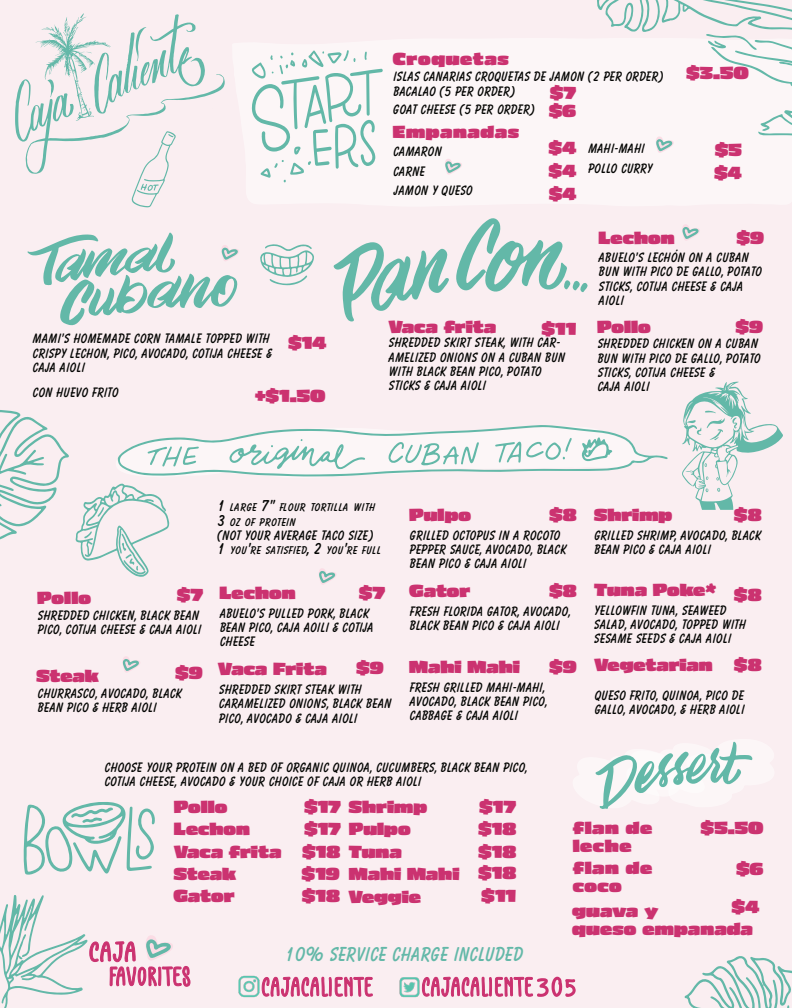
<style>
.page{position:relative;width:792px;height:1008px;background:#faeef1}
.page>*{position:absolute;margin:0;border:0;box-sizing:border-box;transform-origin:0 0}
.t1{font:700 21px "Balloon URW";color:#63b8a8}
.t2{font:900 17px/22.4px "Asphalt";color:#cb3270}
.t3{font:900 17px/18px "Asphalt";letter-spacing:.03em;color:#cb3270}
.t4{font:900 17px "Asphalt";letter-spacing:.04em;color:#cb3270}
.t5{font:700 16.5px/14.2px "Balloon URW";color:#040503}
.t6{font:700 14.25px/14.2px "Balloon URW";color:#040503}
</style>
<div class="page">
<svg style="left:685px;top:956px;width:107px;height:52px"></svg>
<svg style="left:333px;top:242px;width:116px;height:80px"></svg>
<svg style="left:456px;top:218px;width:132px;height:75px"></svg>
<svg style="left:260px;top:244px;width:54px;height:41px"></svg>
<img style="left:239px;top:976px;width:21px;height:22px">
<img style="left:399px;top:977px;width:20px;height:20px">
<svg style="left:15px;top:13px;width:210px;height:194px"></svg>
<svg style="left:23px;top:802px;width:132px;height:73px"></svg>
<svg style="left:682px;top:381px;width:101px;height:129px"></svg>
<svg style="left:0;top:410px;width:69px;height:130px"></svg>
<svg style="left:252px;top:50px;width:131px;height:133px"></svg>
<svg style="left:261px;top:976px;width:112px;height:21px"></svg>
<svg style="left:421px;top:976px;width:155px;height:21px"></svg>
<svg style="left:0;top:895px;width:191px;height:113px"></svg>
<svg style="left:28px;top:232px;width:211px;height:94px"></svg>
<svg style="left:682px;top:224px;width:18px;height:17px"></svg>
<svg style="left:122px;top:656px;width:18px;height:17px"></svg>
<svg style="left:76px;top:425px;width:592px;height:160px"></svg>
<svg style="left:597px;top:0;width:195px;height:153px"></svg>
<svg style="left:445px;top:159px;width:17px;height:15px"></svg>
<svg style="left:595px;top:741px;width:158px;height:68px"></svg>
<p class="t4" style="left:393px;top:48px;width:118px">Croquetas</p>
<p class="t6" style="left:393px;top:69px;width:271px;line-height:15px">ISLAS CANARIAS CROQUETAS DE JAMON (2 PER ORDER)<br>BACALAO (5 PER ORDER)</p>
<p class="t6" style="left:393px;top:102px;width:143px">GOAT CHEESE (5 PER ORDER)</p>
<p class="t6" style="left:393px;top:141px;width:50px;line-height:19.7px">CAMARON<br>CARNE</p>
<p class="t2" style="left:549px;top:82px;width:29px;line-height:18.1px">$7 $6</p>
<p class="t4" style="left:393px;top:121px;width:128px">Empanadas</p>
<p class="t2" style="left:549px;top:135px;width:29px;line-height:23px;text-align:justify">$4 $4 $4</p>
<p class="t6" style="left:588px;top:142px;width:58px">MAHI-MAHI</p>
<p class="t6" style="left:588px;top:161px;width:66px">POLLO CURRY</p>
<p class="t6" style="left:393px;top:183px;width:81px">JAMON Y QUESO</p>
<p class="t2" style="left:686px;top:60px;width:64px">$3.50</p>
<p class="t2" style="left:714px;top:137px;width:29px;line-height:23.4px">$5 $4</p>
<p class="t2" style="left:598px;top:226px;width:78px">Lechon</p>
<p class="t2" style="left:737px;top:226px;width:29px">$9</p>
<p class="t6" style="left:32px;top:332px;width:241px">MAMI’S HOMEMADE CORN TAMALE TOPPED WITH<br>CRISPY LECHON, PICO, AVOCADO, COTIJA CHEESE &amp;<br>CAJA AIOLI</p>
<p class="t6" style="left:32px;top:385px;width:87px">CON HUEVO FRITO</p>
<p class="t2" style="left:288px;top:330px;width:40px">$14</p>
<p class="t2" style="left:255px;top:384px;width:72px">+$1.50</p>
<p class="t6" style="left:598px;top:250px;width:165px">ABUELO’S LECHÓN ON A CUBAN<br>BUN WITH PICO DE GALLO, POTATO<br>STICKS, COTIJA CHEESE &amp; CAJA<br>AIOLI</p>
<p class="t2" style="left:542px;top:314px;width:111px">$11 Pollo</p>
<p class="t2" style="left:736px;top:315px;width:29px">$9</p>
<p class="t2" style="left:389px;top:315px;width:109px">Vaca frita</p>
<p class="t6" style="left:388px;top:336px;width:178px">SHREDDED SKIRT STEAK, WITH CAR-<br>AMELIZED ONIONS ON A CUBAN BUN<br>WITH BLACK BEAN PICO, POTATO<br>STICKS &amp; CAJA AIOLI</p>
<p class="t6" style="left:597px;top:337px;width:165px">SHREDDED CHICKEN ON A CUBAN<br>BUN WITH PICO DE GALLO, POTATO<br>STICKS, COTIJA CHEESE &amp;<br>CAJA AIOLI</p>
<p class="t2" style="left:37px;top:586px;width:55px">Pollo</p>
<p class="t2" style="left:177px;top:583px;width:28px">$7</p>
<p class="t6" style="left:37px;top:608px;width:165px">SHREDDED CHICKEN, BLACK BEAN<br>PICO, COTIJA CHEESE &amp; CAJA AIOLI</p>
<p class="t5" style="left:217px;top:499px;width:159px">1 large 7” flour tortilla with<br>3 oz of protein</p>
<p class="t6" style="left:217px;top:528px;width:157px">(NOT YOUR AVERAGE TACO SIZE)</p>
<p class="t5" style="left:217px;top:542px;width:166px">1 you’re satisfied, 2 you’re full</p>
<p class="t2" style="left:549px;top:502px;width:29px">$8</p>
<p class="t2" style="left:409px;top:502px;width:63px">Pulpo</p>
<p class="t2" style="left:594px;top:502px;width:80px">Shrimp</p>
<p class="t2" style="left:734px;top:502px;width:29px">$8</p>
<p class="t6" style="left:409px;top:528px;width:158px">GRILLED OCTOPUS IN A ROCOTO<br>PEPPER SAUCE, AVOCADO, BLACK<br>BEAN PICO &amp; CAJA AIOLI</p>
<p class="t6" style="left:594px;top:528px;width:168px">GRILLED SHRIMP, AVOCADO, BLACK<br>BEAN PICO &amp; CAJA AIOLI</p>
<p class="t2" style="left:359px;top:580px;width:28px">$7</p>
<p class="t2" style="left:219px;top:580px;width:78px">Lechon</p>
<p class="t2" style="left:409px;top:579px;width:63px">Gator</p>
<p class="t2" style="left:549px;top:579px;width:29px">$8</p>
<p class="t2" style="left:594px;top:578px;width:124px">Tuna Poke*</p>
<p class="t2" style="left:734px;top:583px;width:29px">$8</p>
<p class="t6" style="left:219px;top:606px;width:156px">ABUELO’S PULLED PORK, BLACK<br>BEAN PICO, CAJA AOILI &amp; COTIJA<br>CHEESE</p>
<p class="t6" style="left:409px;top:604px;width:163px">FRESH FLORIDA GATOR, AVOCADO,<br>BLACK BEAN PICO &amp; CAJA AIOLI</p>
<p class="t6" style="left:594px;top:603px;width:154px">YELLOWFIN TUNA, SEAWEED<br>SALAD, AVOCADO, TOPPED WITH<br>SESAME SEEDS &amp; CAJA AIOLI</p>
<p class="t2" style="left:218px;top:657px;width:110px">Vaca Frita</p>
<p class="t2" style="left:409px;top:654px;width:112px">Mahi Mahi</p>
<p class="t2" style="left:734px;top:652px;width:29px">$8</p>
<p class="t2" style="left:594px;top:652px;width:120px">Vegetarian</p>
<p class="t2" style="left:549px;top:654px;width:29px">$9</p>
<p class="t2" style="left:175px;top:661px;width:29px">$9</p>
<p class="t2" style="left:357px;top:655px;width:29px">$9</p>
<p class="t2" style="left:37px;top:664px;width:64px">Steak</p>
<p class="t6" style="left:219px;top:682px;width:174px">SHREDDED SKIRT STEAK WITH<br>CARAMELIZED ONIONS, BLACK BEAN<br>PICO, AVOCADO &amp; CAJA AIOLI</p>
<p class="t6" style="left:409px;top:680px;width:139px">FRESH GRILLED MAHI-MAHI,<br>AVOCADO, BLACK BEAN PICO,<br>CABBAGE &amp; CAJA AIOLI</p>
<p class="t6" style="left:37px;top:686px;width:146px">CHURRASCO, AVOCADO, BLACK<br>BEAN PICO &amp; HERB AIOLI</p>
<p class="t6" style="left:594px;top:688px;width:152px">QUESO FRITO, QUINOA, PICO DE<br>GALLO, AVOCADO, &amp; HERB AIOLI</p>
<p class="t6" style="left:104px;top:760px;width:424px">CHOOSE YOUR PROTEIN ON A BED OF ORGANIC QUINOA, CUCUMBERS, BLACK BEAN PICO,<br>COTIJA CHEESE, AVOCADO &amp; YOUR CHOICE OF CAJA OR HERB AIOLI</p>
<p class="t2" style="left:174px;top:794px;width:55px">Pollo</p>
<p class="t2" style="left:479px;top:794px;width:38px">$17</p>
<p class="t2" style="left:304px;top:794px;width:124px">$17 Shrimp</p>
<p class="t2" style="left:173px;top:817px;width:109px">Lechon<br>Vaca frita<br>Steak<br>Gator</p>
<p class="t2" style="left:701px;top:815px;width:64px">$5.50</p>
<p class="t2" style="left:349px;top:816px;width:63px;line-height:22.9px;text-indent:-44px">$17 Pulpo<br>Tuna</p>
<p class="t2" style="left:478px;top:817px;width:39px">$18 $18</p>
<p class="t3" style="left:573px;top:817px;width:81px">flan de leche</p>
<p class="t3" style="left:573px;top:858px;width:81px">flan de coco</p>
<p class="t2" style="left:572px;top:900px;width:182px;line-height:18px">guava y<br>queso empanada</p>
<p class="t2" style="left:302px;top:839px;width:39px">$18</p>
<p class="t2" style="left:737px;top:857px;width:29px">$6</p>
<p class="t2" style="left:478px;top:860px;width:39px;line-height:23.8px">$18 $11</p>
<p class="t2" style="left:302px;top:862px;width:39px">$19 $18</p>
<p class="t2" style="left:348px;top:861px;width:113px;line-height:22.6px">Mahi Mahi<br>Veggie</p>
<p class="t2" style="left:732px;top:894px;width:29px">$4</p>
<h1 class="t1" style="left:284px;top:942px;width:240px">10% SERVICE CHARGE INCLUDED</h1>
</div>
